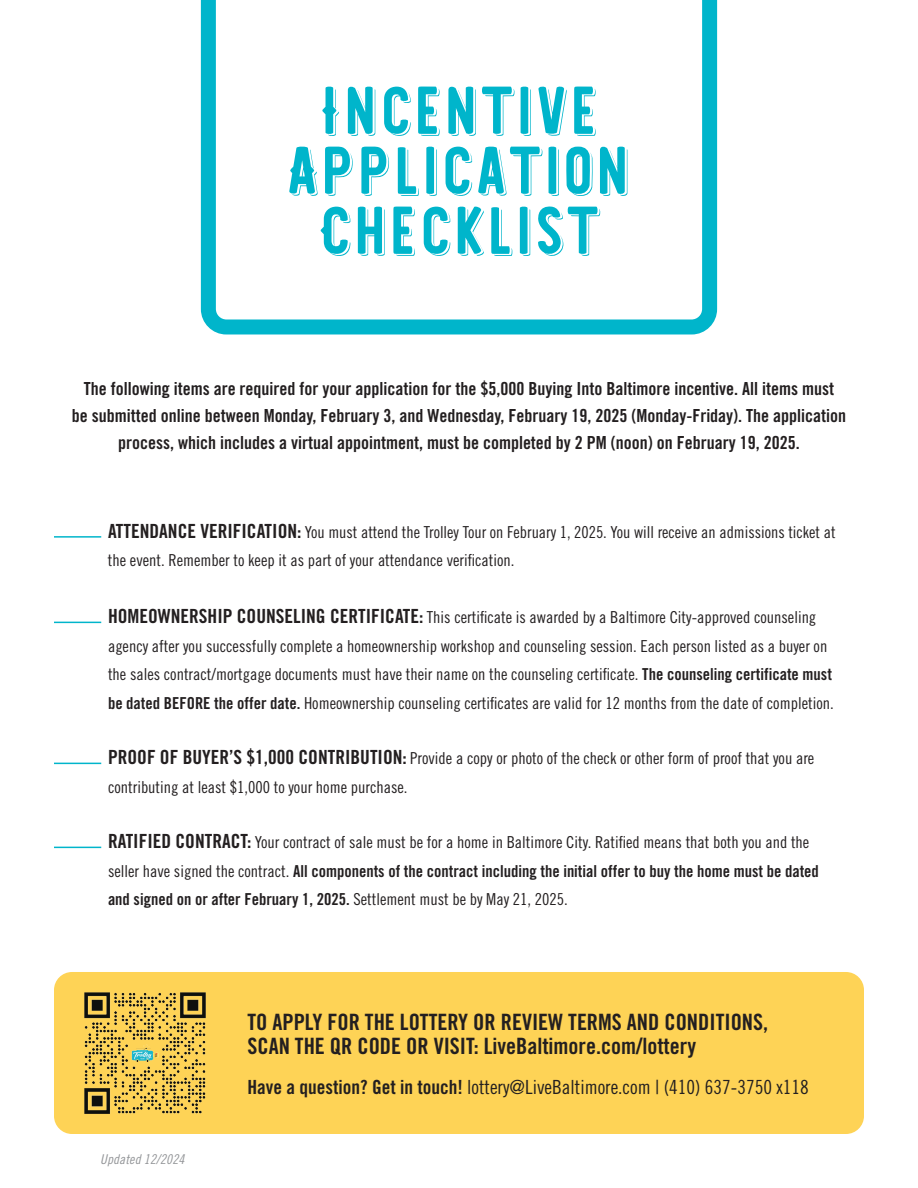
<style>
.page{position:relative;width:918px;height:1188px;background:#fff}
.page>*{position:absolute;margin:0;border:0;box-sizing:border-box;transform-origin:0 0}
.t1{font:67.5px/60px "Westmorland Shade";letter-spacing:-.01em;color:#00b5cb;text-align:center}
.t2{font:22.5px/24px "Trade Gothic Bold Cond Twenty";color:#231f20}
.t3{font:19.5px "Trade Gothic LT Std Cn 18";color:#231f20}
.t4{font:18px/27px "Trade Gothic Bold Cond Twenty";color:#231f20;text-align:center}
.t5{font:16.5px/28.5px "Trade Gothic LT Std Cn 18";color:#231f20}
.t6{font:16.5px/28.5px "Trade Gothic Bold Cond Twenty";color:#231f20}
.t7{font:13.5px "Trade Gothic LT Std Cn 18 Obl";letter-spacing:.01em;color:#939598}
.s1{font-family:"Trade Gothic Bold Cond Twenty";font-size:19.5px}
.s2{font-family:"Trade Gothic Bold Cond Twenty"}
.s3{font-family:"Trade Gothic LT Std Cn 18"}
</style>
<div class="page">
<svg style="left:201px;top:0;width:516px;height:334px"></svg>
<hr style="left:54px;top:536px;width:47px;height:2px;background:#00b5cb">
<hr style="left:54px;top:622px;width:47px;height:1px;background:#00b5cb">
<hr style="left:54px;top:763px;width:47px;height:1px;background:#00b5cb">
<hr style="left:54px;top:847px;width:47px;height:1px;background:#00b5cb">
<div style="left:54px;top:972px;width:810px;height:162px;background:#fed356;border-radius:18px"></div>
<img style="left:84px;top:992px;width:122px;height:122px">
<h1 class="t1" style="left:286px;top:86px;width:348px">INCENTIVE<br>APPLICATION<br>CHECKLIST</h1>
<p class="t4" style="left:72px;top:375px;width:776px">The following items are required for your application for the $5,000 Buying Into Baltimore incentive. All items must<br>be submitted online between Monday, February 3, and Wednesday, February 19, 2025 (Monday-Friday). The application process, which includes a virtual appointment, must be completed by 2 PM (noon) on February 19, 2025.</p>
<p class="t5" style="left:108px;top:517px;width:729px"><span class="s1">ATTENDANCE VERIFICATION:</span> You must attend the Trolley Tour on February 1, 2025. You will receive an admissions ticket at the event. Remember to keep it as part of your attendance verification.</p>
<p class="t5" style="left:108px;top:603px;width:727px"><span class="s1">HOMEOWNERSHIP COUNSELING CERTIFICATE:</span> This certificate is awarded by a Baltimore City-approved counseling agency after you successfully complete a homeownership workshop and counseling session. Each person listed as a buyer on the sales contract/mortgage documents must have their name on the counseling certificate. <span class="s2">The counseling certificate must be dated BEFORE the offer date.</span> Homeownership counseling certificates are valid for 12 months from the date of completion.</p>
<p class="t5" style="left:108px;top:744px;width:708px"><span class="s1">PROOF OF BUYER’S $1,000 CONTRIBUTION:</span> Provide a copy or photo of the check or other form of proof that you are contributing at least $1,000 to your home purchase.</p>
<p class="t5" style="left:108px;top:828px;width:703px"><span class="s1">RATIFIED CONTRACT:</span> Your contract of sale must be for a home in Baltimore City. Ratified means that both you and the</p>
<p class="t6" style="left:108px;top:856px;width:712px"><span class="s3">seller have signed the contract.</span> All components of the contract including the initial offer to buy the home must be dated and signed on or after February 1, 2025. <span class="s3">Settlement must be by May 21, 2025.</span></p>
<p class="t7" style="left:100px;top:1151px;width:86px">Updated 12/2024</p>
<h2 class="t2" style="left:248px;top:1010px;width:522px">TO APPLY FOR THE LOTTERY OR REVIEW TERMS AND CONDITIONS,<br>SCAN THE QR CODE OR VISIT: LiveBaltimore.com/lottery</h2>
<p class="t3" style="left:248px;top:1076px;width:563px"><span class="s2">Have a question? Get in touch!</span> lottery@LiveBaltimore.com | (410) 637-3750 x118</p>
</div>
